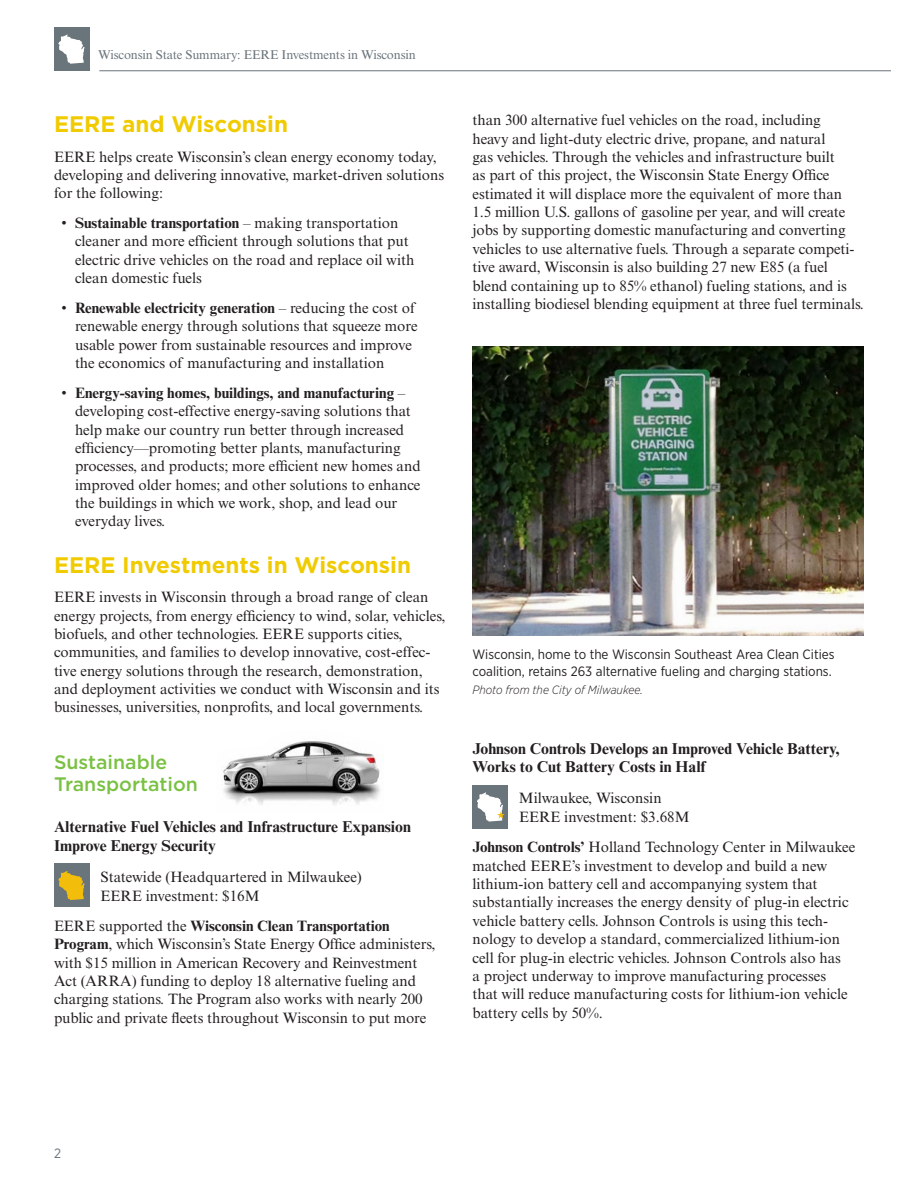
<style>
.page{position:relative;width:918px;height:1188px;background:#fff}
.page>*{position:absolute;margin:0;border:0;box-sizing:border-box;transform-origin:0 0}
.t1{font:700 22.5px "Gotham";color:#f0cb02}
.t2{font:500 19.5px/22.5px "Gotham";color:#79c142}
.t3{font:700 15.75px/18.5px "Times New Roman MT Std";color:#231f20}
.t4{font:15px/18.3px "Times New Roman MT Std";color:#231f20}
.t5{font:13.5px/17.7px "Gotham Narrow";color:#231f20}
.t6{font:13.5px "Gotham Narrow";color:#6a747b}
.t7{font:12.75px "Times New Roman MT Std";letter-spacing:-.01em;color:#6a747b}
.t8{font:italic 300 12px "Gotham Narrow";color:#231f20}
.s1{font-weight:700}
</style>
<div class="page">
<hr style="left:99px;top:70px;width:792px;height:1px;background:#6a747b">
<div style="left:54px;top:27px;width:35px;height:44px;background:#6a747b"></div>
<svg style="left:58px;top:34px;width:27px;height:30px"></svg>
<div style="left:54px;top:863px;width:35px;height:44px;background:#6a747b"></div>
<svg style="left:58px;top:871px;width:27px;height:29px"></svg>
<img style="left:472px;top:346px;width:392px;height:290px">
<div style="left:472px;top:785px;width:36px;height:44px;background:#6a747b"></div>
<svg style="left:477px;top:792px;width:28px;height:30px"></svg>
<img style="left:223px;top:741px;width:160px;height:64px">
<p class="t7" style="left:98px;top:47px;width:319px">Wisconsin State Summary: EERE Investments in Wisconsin</p>
<h1 class="t1" style="left:54px;top:110px;width:236px">EERE and Wisconsin</h1>
<p class="t4" style="left:54px;top:147px;width:392px">EERE helps create Wisconsin’s clean energy economy today, developing and delivering innovative, market-driven solutions for the following:</p>
<p class="t4" style="left:75px;top:214px;width:341px;text-indent:-14px">• <span class="s1">Sustainable transportation</span> – making transportation cleaner and more efficient through solutions that put electric drive vehicles on the road and replace oil with clean domestic fuels</p>
<p class="t4" style="left:75px;top:299px;width:344px;text-indent:-14px">• <span class="s1">Renewable electricity generation</span> – reducing the cost of renewable energy through solutions that squeeze more usable power from sustainable resources and improve the economics of manufacturing and installation</p>
<p class="t4" style="left:75px;top:384px;width:347px;text-indent:-14px">• <span class="s1">Energy-saving homes, buildings, and manufacturing</span> – developing cost-effective energy-saving solutions that help make our country run better through increased efficiency—promoting better plants, manufacturing processes, and products; more efficient new homes and improved older homes; and other solutions to enhance the buildings in which we work, shop, and lead our everyday lives.</p>
<h1 class="t1" style="left:54px;top:550px;width:359px">EERE Investments in Wisconsin</h1>
<p class="t4" style="left:54px;top:588px;width:393px">EERE invests in Wisconsin through a broad range of clean energy projects, from energy efficiency to wind, solar, vehicles, biofuels, and other technologies. EERE supports cities, communities, and families to develop innovative, cost-effec&shy;tive energy solutions through the research, demonstration, and deployment activities we conduct with Wisconsin and its businesses, universities, nonprofits, and local governments.</p>
<h2 class="t2" style="left:54px;top:751px;width:145px">Sustainable<br>Transportation</h2>
<p class="t3" style="left:54px;top:818px;width:359px">Alternative Fuel Vehicles and Infrastructure Expansion<br>Improve Energy Security</p>
<p class="t4" style="left:100px;top:867px;width:263px;line-height:18.8px">Statewide (Headquartered in Milwaukee)<br>EERE investment: $16M</p>
<p class="t4" style="left:54px;top:917px;width:383px">EERE supported the <span class="s1">Wisconsin Clean Transportation Program</span>, which Wisconsin’s State Energy Office administers, with $15 million in American Recovery and Reinvestment Act (ARRA) funding to deploy 18 alternative fueling and charging stations. The Program also works with nearly 200 public and private fleets throughout Wisconsin to put more</p>
<p class="t4" style="left:472px;top:111px;width:393px">than 300 alternative fuel vehicles on the road, including<br>heavy and light-duty electric drive, propane, and natural<br>gas vehicles. Through the vehicles and infrastructure built<br>as part of this project, the Wisconsin State Energy Office estimated it will displace more the equivalent of more than 1.5 million U.S. gallons of gasoline per year, and will create jobs by supporting domestic manufacturing and converting vehicles to use alternative fuels. Through a separate competi&shy;tive award, Wisconsin is also building 27 new E85 (a fuel blend containing up to 85% ethanol) fueling stations, and is installing biodiesel blending equipment at three fuel terminals.</p>
<p class="t5" style="left:472px;top:645px;width:364px">Wisconsin, home to the Wisconsin Southeast Area Clean Cities coalition, retains 263 alternative fueling and charging stations.</p>
<p class="t8" style="left:472px;top:682px;width:172px">Photo from the City of Milwaukee.</p>
<p class="t3" style="left:472px;top:739px;width:369px">Johnson Controls Develops an Improved Vehicle Battery,<br>Works to Cut Battery Costs in Half</p>
<p class="t4" style="left:519px;top:789px;width:172px;line-height:18.8px">Milwaukee, Wisconsin<br>EERE investment: $3.68M</p>
<p class="t4" style="left:472px;top:838px;width:384px"><span class="s1">Johnson Controls’</span> Holland Technology Center in Milwaukee matched EERE’s investment to develop and build a new lithium-ion battery cell and accompanying system that substantially increases the energy density of plug-in electric vehicle battery cells. Johnson Controls is using this tech&shy;nology to develop a standard, commercialized lithium-ion cell for plug-in electric vehicles. Johnson Controls also has<br>a project underway to improve manufacturing processes<br>that will reduce manufacturing costs for lithium-ion vehicle battery cells by 50%.</p>
<p class="t6" style="left:54px;top:1145px;width:9px">2</p>
</div>
